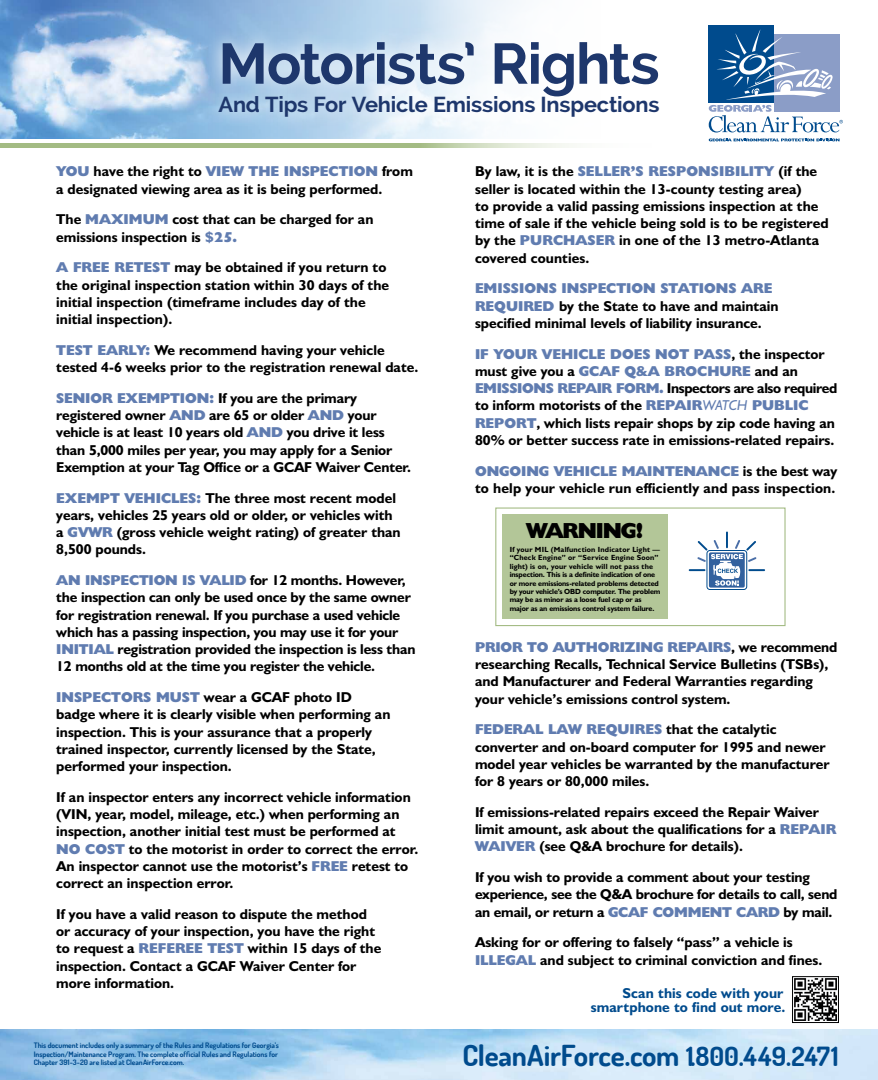
<style>
.page{position:relative;width:878px;height:1080px;background:#fff}
.page>*{position:absolute;margin:0;border:0;box-sizing:border-box;transform-origin:0 0}
.t1{font:700 57px "Raleway";letter-spacing:-.02em;color:#1e376c}
.t2{font:700 28.88px "Dosis";letter-spacing:-.01em;color:#004b8d}
.t3{font:800 21.88px "Humanist 521 BT";letter-spacing:-.05em;color:#000}
.t4{font:700 21.69px "Raleway";letter-spacing:-.005em;color:#1e376c}
.t5{font:700 14.38px/17.2px "Humanist 521 BT";color:#000}
.t6{font:700 14.38px/14.4px "Humanist 521 BT";letter-spacing:.005em;color:#004b8d;text-align:right}
.t7{font:700 7.5px/8.4px "Humanist 521 BT";letter-spacing:-.015em;color:#000}
.t8{font:700 7.5px/8.8px "Dosis";letter-spacing:-.01em;color:#004b8d}
.s1{font-weight:800;color:#607cb0}
.s2{font-weight:400;font-style:italic;color:#607cb0}
.s3{font-size:26.38px}
</style>
<div class="page">
<img style="left:0;top:1029px;width:878px;height:51px">
<img style="left:0;top:0;width:55px;height:139px">
<svg style="left:0;top:143px;width:573px;height:5px;background:#b1c595"></svg>
<svg style="left:55px;top:0;width:464px;height:139px;background:#a8c7e6"></svg>
<svg style="left:203px;top:25px;width:316px;height:108px"></svg>
<div style="left:495px;top:508px;width:290px;height:118px;background:#fff;border:1px solid #a3bb83"></div>
<div style="left:502px;top:514px;width:165px;height:105px;background:#b3c698"></div>
<div style="left:706px;top:550px;width:41px;height:40px;border:1px solid #004b8d;border-radius:3px"></div>
<svg style="left:688px;top:532px;width:77px;height:56px"></svg>
<div style="left:708px;top:25px;width:66px;height:78px;background:#004b8d"></div>
<svg style="left:708px;top:29px;width:135px;height:112px"></svg>
<img style="left:794px;top:978px;width:42px;height:43px">
<div style="left:792px;top:976px;width:46px;height:47px;border:1px solid #000"></div>
<h1 class="t1" style="left:218px;top:31px;width:442px">Motorists’ Rights</h1>
<h3 class="t4" style="left:218px;top:92px;width:442px">And Tips For Vehicle Emissions Inspections</h3>
<p class="t5" style="left:56px;top:163px;width:358px"><span class="s1">YOU</span> have the right to <span class="s1">VIEW THE INSPECTION</span> from a designated viewing area as it is being performed.</p>
<p class="t5" style="left:56px;top:211px;width:319px">The <span class="s1">MAXIMUM</span> cost that can be charged for an emissions inspection is <span class="s1">$25.</span></p>
<p class="t5" style="left:56px;top:259px;width:334px"><span class="s1">A FREE RETEST</span> may be obtained if you return to the original inspection station within 30 days of the initial inspection (timeframe includes day of the initial inspection).</p>
<p class="t5" style="left:56px;top:341px;width:363px"><span class="s1">TEST EARLY:</span> We recommend having your vehicle tested 4-6 weeks prior to the registration renewal date.</p>
<p class="t5" style="left:56px;top:389px;width:356px"><span class="s1">SENIOR EXEMPTION:</span> If you are the primary registered owner <span class="s1">AND</span> are 65 or older <span class="s1">AND</span> your vehicle is at least 10 years old <span class="s1">AND</span> you drive it less than 5,000 miles per year, you may apply for a Senior Exemption at your Tag Office or a GCAF Waiver Center.</p>
<p class="t5" style="left:56px;top:489px;width:346px"><span class="s1">EXEMPT VEHICLES:</span> The three most recent model years, vehicles 25 years old or older, or vehicles with a <span class="s1">GVWR</span> (gross vehicle weight rating) of greater than 8,500 pounds.</p>
<p class="t5" style="left:56px;top:571px;width:361px"><span class="s1">AN INSPECTION IS VALID</span> for 12 months. However, the inspection can only be used once by the same owner for registration renewal. If you purchase a used vehicle which has a passing inspection, you may use it for your <span class="s1">INITIAL</span> registration provided the inspection is less than 12 months old at the time you register the vehicle.</p>
<p class="t5" style="left:56px;top:688px;width:336px"><span class="s1">INSPECTORS MUST</span> wear a GCAF photo ID badge where it is clearly visible when performing an inspection. This is your assurance that a properly trained inspector, currently licensed by the State, performed your inspection.</p>
<p class="t5" style="left:56px;top:788px;width:363px">If an inspector enters any incorrect vehicle information (VIN, year, model, mileage, etc.) when performing an inspection, another initial test must be performed at <span class="s1">NO COST</span> to the motorist in order to correct the error.<br>An inspector cannot use the motorist’s <span class="s1">FREE</span> retest to correct an inspection error.</p>
<p class="t5" style="left:56px;top:905px;width:326px">If you have a valid reason to dispute the method or accuracy of your inspection, you have the right to request a <span class="s1">REFEREE TEST</span> within 15 days of the inspection. Contact a GCAF Waiver Center for more information.</p>
<p class="t8" style="left:34px;top:1041px;width:247px">This document includes only a summary of the Rules and Regulations for Georgia’s<br>Inspection/Maintenance Program. The complete official Rules and Regulations for<br>Chapter 391-3-20 are listed at CleanAirForce.com.</p>
<p class="t5" style="left:475px;top:163px;width:355px">By law, it is the <span class="s1">SELLER’S RESPONSIBILITY</span> (if the seller is located within the 13-county testing area)<br>to provide a valid passing emissions inspection at the time of sale if the vehicle being sold is to be registered by the <span class="s1">PURCHASER</span> in one of the 13 metro-Atlanta covered counties.</p>
<p class="t5" style="left:475px;top:280px;width:305px"><span class="s1">EMISSIONS INSPECTION STATIONS ARE<br>REQUIRED</span> by the State to have and maintain specified minimal levels of liability insurance.</p>
<p class="t5" style="left:475px;top:345px;width:364px"><span class="s1">IF YOUR VEHICLE DOES NOT PASS</span>, the inspector must give you a <span class="s1">GCAF Q&amp;A BROCHURE</span> and an <span class="s1">EMISSIONS REPAIR FORM.</span> Inspectors are also required to inform motorists of the <span class="s1">REPAIR</span><span class="s2">WATCH</span> <span class="s1">PUBLIC REPORT</span>, which lists repair shops by zip code having an 80% or better success rate in emissions-related repairs.</p>
<p class="t5" style="left:475px;top:462px;width:364px"><span class="s1">ONGOING VEHICLE MAINTENANCE</span> is the best way to help your vehicle run efficiently and pass inspection.</p>
<h3 class="t3" style="left:526px;top:517px;width:119px">WARNING!</h3>
<p class="t7" style="left:509px;top:545px;width:152px">If your MIL (Malfunction Indicator Light — “Check Engine” or “Service Engine Soon” light) is on, your vehicle will not pass the inspection. This is a definite indication of one or more emissions-related problems detected by your vehicle’s OBD computer. The problem may be as minor as a loose fuel cap or as major as an emissions control system failure.</p>
<p class="t5" style="left:475px;top:638px;width:364px"><span class="s1">PRIOR TO AUTHORIZING REPAIRS</span>, we recommend researching Recalls, Technical Service Bulletins (TSBs), and Manufacturer and Federal Warranties regarding your vehicle’s emissions control system.</p>
<p class="t5" style="left:475px;top:721px;width:356px"><span class="s1">FEDERAL LAW REQUIRES</span> that the catalytic converter and on-board computer for 1995 and newer model year vehicles be warranted by the manufacturer for 8 years or 80,000 miles.</p>
<p class="t5" style="left:475px;top:803px;width:363px">If emissions-related repairs exceed the Repair Waiver limit amount, ask about the qualifications for a <span class="s1">REPAIR<br>WAIVER</span> (see Q&amp;A brochure for details).</p>
<p class="t5" style="left:475px;top:868px;width:364px">If you wish to provide a comment about your testing experience, see the Q&amp;A brochure for details to call, send an email, or return a <span class="s1">GCAF COMMENT CARD</span> by mail.</p>
<p class="t5" style="left:475px;top:934px;width:349px">Asking for or offering to falsely “pass” a vehicle is<br><span class="s1">ILLEGAL</span> and subject to criminal conviction and fines.</p>
<p class="t6" style="left:590px;top:985px;width:196px">Scan this code with your smartphone to find out more.</p>
<h2 class="t2" style="left:462px;top:1037px;width:377px">CleanAirForce.com <span class="s3">1.800.449.2471</span></h2>
</div>
